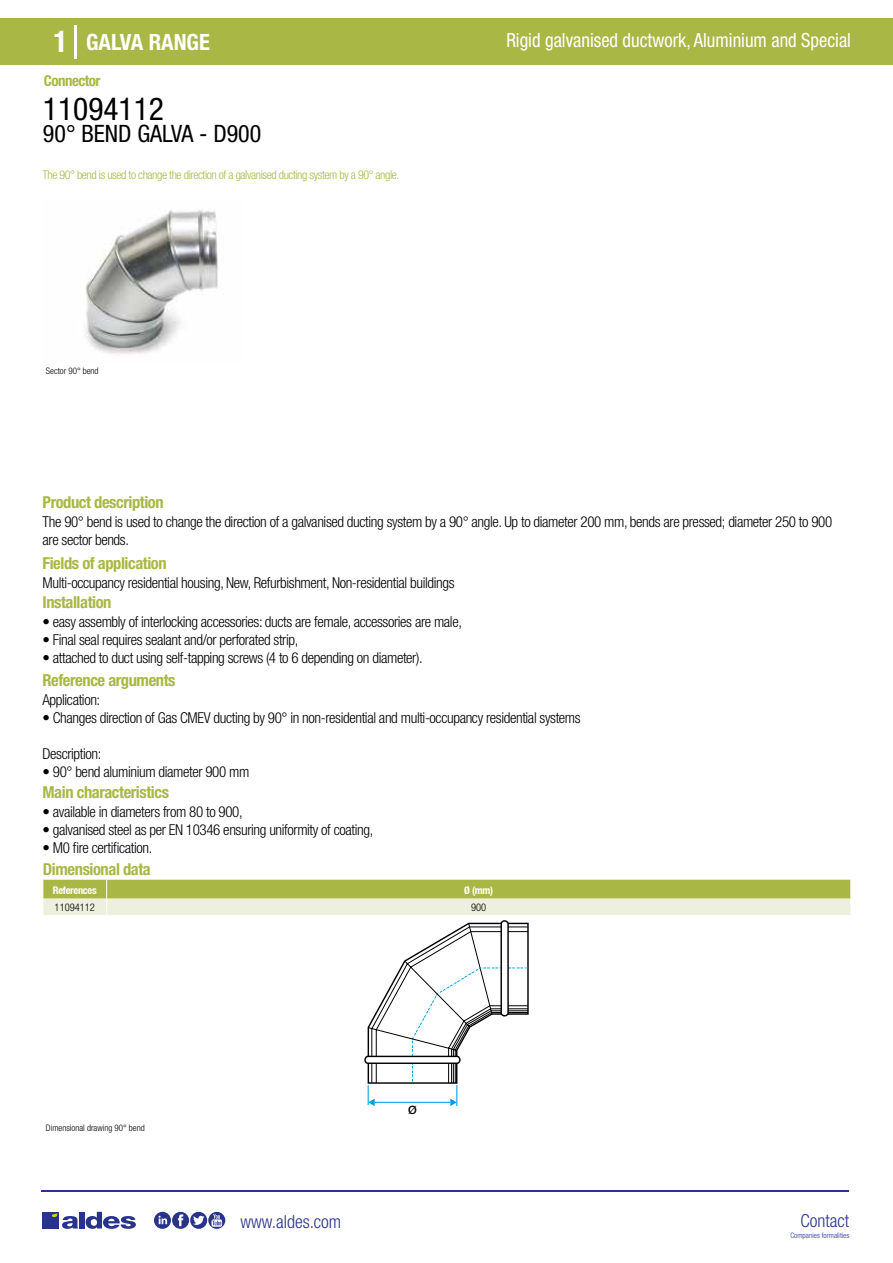
<style>
.page{position:relative;width:893px;height:1263px;background:#fff}
.page>*{position:absolute;margin:0;border:0;box-sizing:border-box;transform-origin:0 0}
.t1{font:condensed 31.5px "Helvetica Neue LT Std";color:#000}
.t2{font:condensed 24px "Helvetica Neue LT Std";color:#000}
.t3{font:700 condensed 22.5px "Helvetica Neue LT Std";color:#fff}
.t4{font:condensed 19.5px "Helvetica Neue LT Std";color:#fff;scale:.95 1}
.t5{font:300 condensed 18px "Helvetica Neue";color:#28348b}
.t6{font:700 condensed 16.5px "Helvetica Neue LT Std";letter-spacing:-.025em;color:#a9b745}
.t7{font:300 condensed 15px/18px "Helvetica Neue LT Std";letter-spacing:-.025em;color:#000}
.t8{font:700 condensed 15px "Helvetica Neue LT Std";letter-spacing:-.035em;color:#a9b745}
.t9{font:300 condensed 12px "Helvetica Neue LT Std";letter-spacing:-.035em;color:#a9b745}
.t10{font:500 11.55px "Helvetica Neue";color:#000}
.t11{font:700 condensed 10.5px "Helvetica Neue";letter-spacing:-.03em;color:#fff}
.t12{font:300 condensed 10.5px "Helvetica Neue";color:#000}
.t13{font:300 condensed 9px "Helvetica Neue";color:#000}
.t14{font:300 condensed 7.5px "Helvetica Neue";color:#28348b}
.s1{font-size:30px}
</style>
<div class="page">
<div style="left:0;top:18px;width:893px;height:46px;background:#a9b745"></div>
<hr style="left:74px;top:25px;width:2px;height:33px;background:#fff">
<svg style="left:85px;top:210px;width:133px;height:145px"></svg>
<svg style="left:43px;top:880px;width:808px;height:226px"></svg>
<hr style="left:41px;top:1190px;width:808px;height:1px;background:#28348b">
<svg style="left:154px;top:1212px;width:71px;height:17px"></svg>
<div style="left:42px;top:1212px;width:17px;height:16px;background:#28348b"></div>
<div style="left:79px;top:1212px;width:5px;height:16px;background:#28348b"></div>
<svg style="left:86px;top:1212px;width:50px;height:17px"></svg>
<svg style="left:52px;top:1213px;width:26px;height:16px"></svg>
<h3 class="t3" style="left:54px;top:28px;width:158px"><span class="s1">1</span> GALVA RANGE</h3>
<h3 class="t4" style="left:506px;top:29px;width:364px">Rigid galvanised ductwork, Aluminium and Special</h3>
<p class="t8" style="left:44px;top:71px;width:58px">Connector</p>
<h1 class="t1" style="left:43px;top:91px;width:122px">11094112</h1>
<h2 class="t2" style="left:43px;top:120px;width:220px">90° BEND GALVA - D900</h2>
<p class="t9" style="left:43px;top:167px;width:358px">The 90° bend is used to change the direction of a galvanised ducting system by a 90° angle.</p>
<p class="t13" style="left:46px;top:365px;width:54px">Sector 90° bend</p>
<p class="t13" style="left:46px;top:365px;width:56px">Pressed 90 bend</p>
<p class="t6" style="left:43px;top:492px;width:123px">Product description</p>
<p class="t7" style="left:43px;top:513px;width:791px">The 90° bend is used to change the direction of a galvanised ducting system by a 90° angle. Up to diameter 200 mm, bends are pressed; diameter 250 to 900 are sector bends.</p>
<p class="t7" style="left:43px;top:573px;width:413px">Multi-occupancy residential housing, New, Refurbishment, Non-residential buildings</p>
<p class="t7" style="left:43px;top:613px;width:421px">• easy assembly of interlocking accessories: ducts are female, accessories are male,</p>
<p class="t7" style="left:43px;top:631px;width:257px">• Final seal requires sealant and/or perforated strip,</p>
<p class="t7" style="left:43px;top:649px;width:382px">• attached to duct using self-tapping screws (4 to 6 depending on diameter).</p>
<p class="t6" style="left:43px;top:553px;width:126px">Fields of application</p>
<p class="t6" style="left:43px;top:592px;width:70px">Installation</p>
<p class="t6" style="left:43px;top:670px;width:135px">Reference arguments</p>
<p class="t7" style="left:43px;top:691px;width:59px">Application:</p>
<p class="t7" style="left:43px;top:709px;width:540px">• Changes direction of Gas CMEV ducting by 90° in non-residential and multi-occupancy residential systems</p>
<p class="t7" style="left:43px;top:745px;width:60px">Description:</p>
<p class="t7" style="left:43px;top:763px;width:208px">• 90° bend aluminium diameter 900 mm</p>
<p class="t6" style="left:43px;top:782px;width:128px">Main characteristics</p>
<p class="t7" style="left:43px;top:802px;width:202px">• available in diameters from 80 to 900,</p>
<p class="t7" style="left:43px;top:820px;width:332px">• galvanised steel as per EN 10346 ensuring uniformity of coating,</p>
<p class="t7" style="left:43px;top:838px;width:111px">• M0 fire certification.</p>
<p class="t6" style="left:43px;top:860px;width:109px">Dimensional data</p>
<p class="t11" style="left:53px;top:884px;width:45px">References</p>
<p class="t11" style="left:464px;top:884px;width:30px">Ø (mm)</p>
<p class="t12" style="left:55px;top:901px;width:42px">11094112</p>
<p class="t12" style="left:471px;top:901px;width:17px">900</p>
<p class="t13" style="left:46px;top:1122px;width:100px">Dimensional drawing 90° bend</p>
<p class="t5" style="left:240px;top:1211px;width:102px">www.aldes.com</p>
<p class="t10" style="left:408px;top:1103px;width:10px">Ø</p>
<p class="t5" style="left:800px;top:1211px;width:50px">Contact</p>
<p class="t14" style="left:790px;top:1230px;width:60px">Companies formalities</p>
</div>
